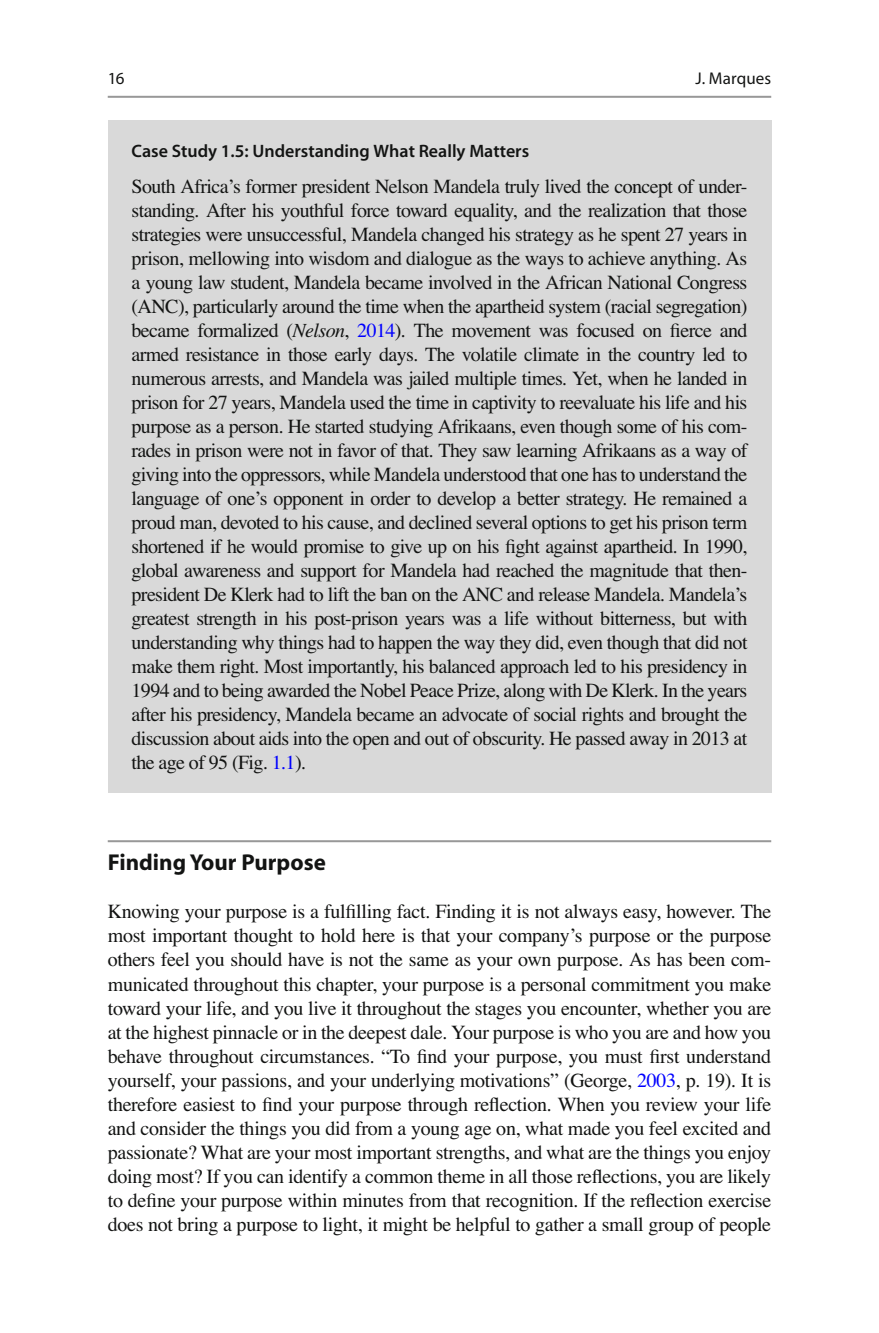
<style>
.page{position:relative;width:879px;height:1333px;background:#fff}
.page>*{position:absolute;margin:0;border:0;box-sizing:border-box;transform-origin:0 0}
.t1{font:700 23px "Vbykdt Myriad";color:#131413}
.t2{font:20px/24px "Djtycn Times";letter-spacing:-.025em;color:#131413;text-align:justify}
.t3{font:600 18px "Tqpkcr Myriad";color:#131413}
.t4{font:17px "Lbnsyf Myriad";letter-spacing:.005em;color:#131413}
.s1{font-family:"Dmbmvr Times";font-style:italic}
.s2{color:#00f}
</style>
<div class="page">
<div style="left:108px;top:121px;width:663px;height:671px;background:#d9d9d9"></div>
<hr style="left:108px;top:840px;width:663px;height:2px;background:#989898">
<hr style="left:108px;top:96px;width:663px;height:2px;background:#989898">
<p class="t4" style="left:108px;top:72px;width:18px">16</p>
<p class="t4" style="left:695px;top:72px;width:77px">J. Marques</p>
<p class="t3" style="left:132px;top:144px;width:399px">Case Study 1.5: Understanding What Really Matters</p>
<p class="t2" style="left:132px;top:176px;width:617px">South Africa’s former president Nelson Mandela truly lived the concept of under&shy;standing. After his youthful force toward equality, and the realization that those strategies were unsuccessful, Mandela changed his strategy as he spent 27 years in prison, mellowing into wisdom and dialogue as the ways to achieve anything. As a young law student, Mandela became involved in the African National Congress (ANC), particularly around the time when the apartheid system (racial segregation) became formalized ( <span class="s1">Nelson</span> , <span class="s2">2014</span> ). The movement was focused on fierce and armed resistance in those early days. The volatile climate in the country led to numerous arrests, and Mandela was jailed multiple times. Yet, when he landed in prison for 27 years, Mandela used the time in captivity to reevaluate his life and his purpose as a person. He started studying Afrikaans, even though some of his com&shy;rades in prison were not in favor of that. They saw learning Afrikaans as a way of giving into the oppressors, while Mandela understood that one has to understand the language of one’s opponent in order to develop a better strategy . He remained a proud man, devoted to his cause, and declined several options to get his prison term shortened if he would promise to give up on his fight against apartheid. In 1990, global awareness and support for Mandela had reached the magnitude that then&shy;president De Klerk had to lift the ban on the ANC and release Mandela. Mandela’s greatest strength in his post-prison years was a life without bitterness, but with understanding why things had to happen the way they did, even though that did not make them right. Most importantly, his balanced approach led to his presidency in 1994 and to being awarded the Nobel Peace Prize, along with De Klerk. In the years after his presidency, Mandela became an advocate of social rights and brought the discussion about aids into the open and out of obscurity. He passed away in 2013 at the age of 95 (Fig. <span class="s2">1.1</span> ).</p>
<p class="t1" style="left:108px;top:854px;width:220px">Finding Your Purpose</p>
<p class="t2" style="left:108px;top:901px;width:665px">Knowing your purpose is a fulfilling fact. Finding it is not always easy, however. The most important thought to hold here is that your company’s purpose or the purpose others feel you should have is not the same as your own purpose. As has been com&shy;municated throughout this chapter, your purpose is a personal commitment you make toward your life, and you live it throughout the stages you encounter, whether you are at the highest pinnacle or in the deepest dale. Your purpose is who you are and how you behave throughout circumstances. “To find your purpose, you must first understand yourself, your passions, and your underlying motivations ” (George, <span class="s2">2003</span> , p. 19). It is therefore easiest to find your purpose through reflection. When you review your life and consider the things you did from a young age on, what made you feel excited and passionate? What are your most important strengths, and what are the things you enjoy doing most? If you can identify a common theme in all those reflections, you are likely to define your purpose within minutes from that recognition. If the reflection exercise does not bring a purpose to light, it might be helpful to gather a small group of people</p>
</div>
